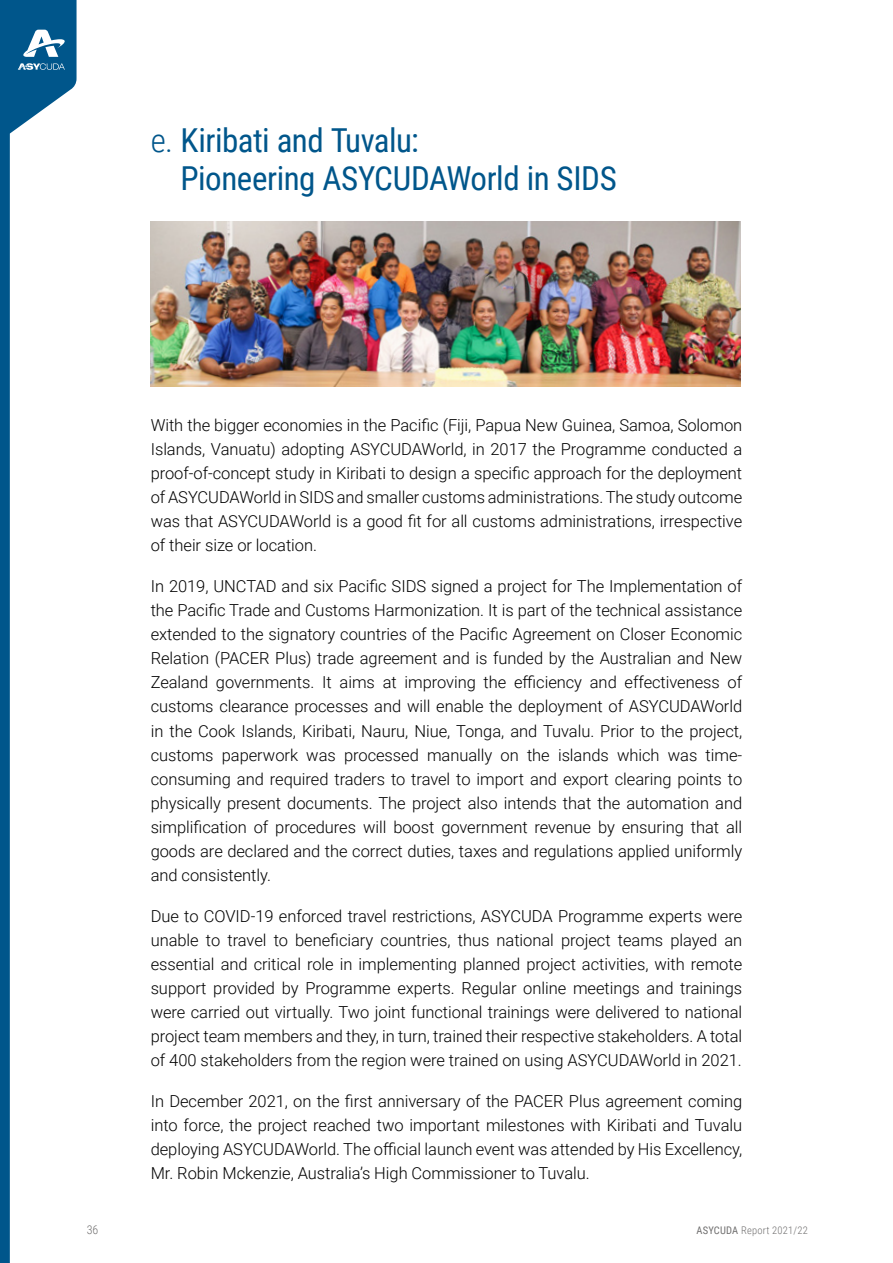
<style>
.page{position:relative;width:893px;height:1263px;background:#fff}
.page>*{position:absolute;margin:0;border:0;box-sizing:border-box;transform-origin:0 0}
.t1{font:33px/37.5px "Roboto Condensed";letter-spacing:-.015em;color:#00568b}
.t2{font:300 16.5px/24px "Roboto";letter-spacing:-.005em;color:#000;text-align:justify}
.t3{font:300 12px "Roboto Condensed";color:#706f6f}
.t4{font:300 10.5px "Roboto Condensed";letter-spacing:.02em;color:#706f6f}
.s1{font-weight:300}
.s2{font-weight:400}
</style>
<div class="page">
<img style="left:151px;top:222px;width:590px;height:164px">
<svg style="left:0;top:0;width:77px;height:1263px"></svg>
<svg style="left:18px;top:30px;width:47px;height:40px"></svg>
<h1 class="t1" style="left:180px;top:121px;width:438px;text-indent:-30px"><span class="s1">e.</span> Kiribati and Tuvalu:<br>Pioneering ASYCUDAWorld in SIDS</h1>
<p class="t2" style="left:151px;top:413px;width:593px">With the bigger economies in the Pacific (Fiji, Papua New Guinea, Samoa, Solomon Islands, Vanuatu) adopting ASYCUDAWorld, in 2017 the Programme conducted a proof-of-concept study in Kiribati to design a specific approach for the deployment of ASYCUDAWorld in SIDS and smaller customs administrations. The study outcome was that ASYCUDAWorld is a good fit for all customs administrations, irrespective of their size or location.</p>
<p class="t2" style="left:151px;top:574px;width:593px">In 2019, UNCTAD and six Pacific SIDS signed a project for The Implementation of the Pacific Trade and Customs Harmonization. It is part of the technical assistance extended to the signatory countries of the Pacific Agreement on Closer Economic Relation (PACER Plus) trade agreement and is funded by the Australian and New Zealand governments. It aims at improving the efficiency and effectiveness of customs clearance processes and will enable the deployment of ASYCUDAWorld in the Cook Islands, Kiribati, Nauru, Niue, Tonga, and Tuvalu. Prior to the project, customs paperwork was processed manually on the islands which was time&shy;consuming and required traders to travel to import and export clearing points to physically present documents. The project also intends that the automation and simplification of procedures will boost government revenue by ensuring that all goods are declared and the correct duties, taxes and regulations applied uniformly and consistently.</p>
<p class="t2" style="left:151px;top:903px;width:593px">Due to COVID-19 enforced travel restrictions, ASYCUDA Programme experts were unable to travel to beneficiary countries, thus national project teams played an essential and critical role in implementing planned project activities, with remote support provided by Programme experts. Regular online meetings and trainings were carried out virtually. Two joint functional trainings were delivered to national project team members and they, in turn, trained their respective stakeholders. A total of 400 stakeholders from the region were trained on using ASYCUDAWorld in 2021.</p>
<p class="t2" style="left:151px;top:1088px;width:593px">In December 2021, on the first anniversary of the PACER Plus agreement coming into force, the project reached two important milestones with Kiribati and Tuvalu deploying ASYCUDAWorld. The official launch event was attended by His Excellency, Mr. Robin Mckenzie, Australia’s High Commissioner to Tuvalu.</p>
<p class="t3" style="left:87px;top:1221px;width:13px">36</p>
<p class="t4" style="left:696px;top:1223px;width:113px"><span class="s2">ASYCUDA</span> Report 2021/22</p>
</div>
